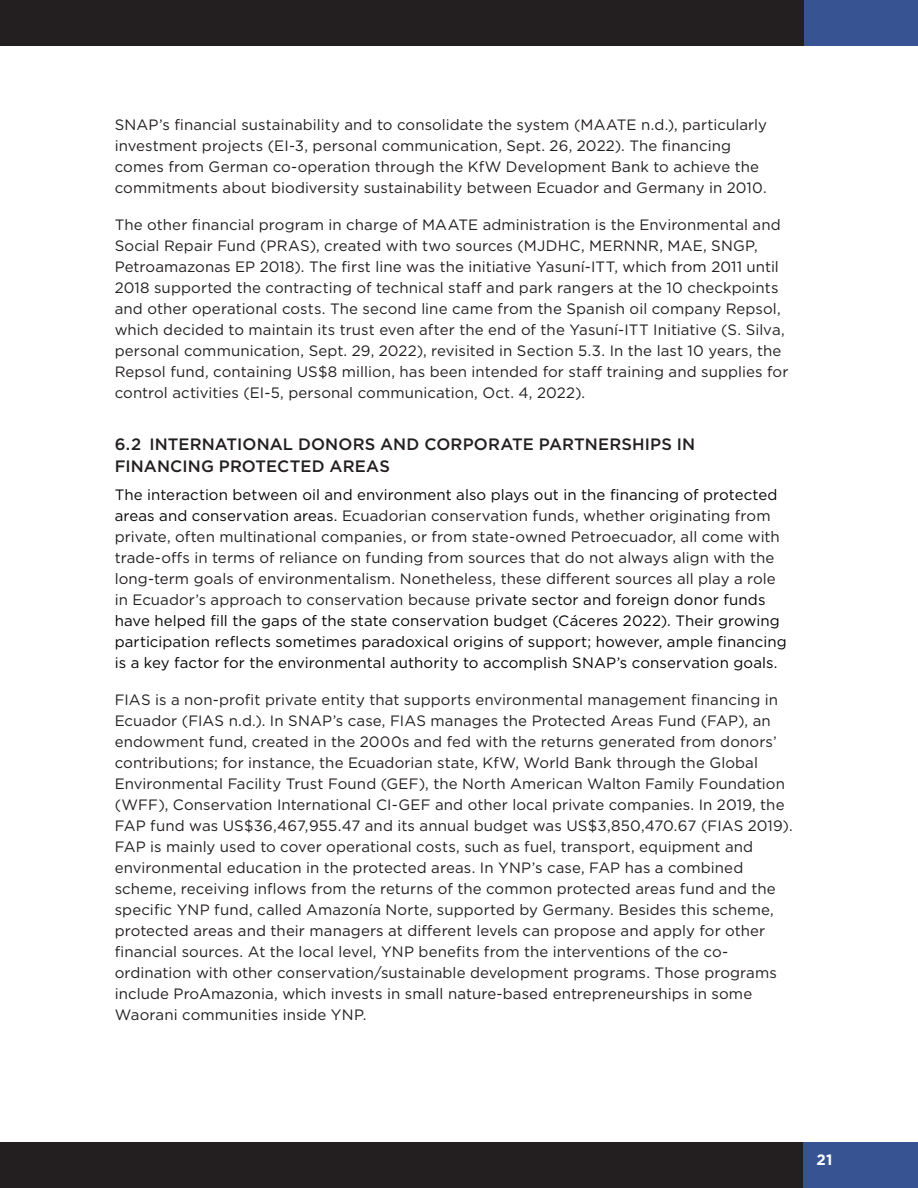
<style>
.page{position:relative;width:918px;height:1188px;background:#fff}
.page>*{position:absolute;margin:0;border:0;box-sizing:border-box;transform-origin:0 0}
.t1{font:500 16.5px/21.9px "Gotham";letter-spacing:.005em;color:#231f20}
.t2{font:15px/21px "Gotham";letter-spacing:.005em;color:#231f20}
.t3{font:15px/21px "Gotham";letter-spacing:.005em;color:#040503}
.t4{font:700 15px "Gotham";color:#fff}
.s1{color:#231f20}
</style>
<div class="page">
<div style="left:802px;top:1143px;width:116px;height:45px;background:#375392"></div>
<div style="left:803px;top:0;width:115px;height:45px;background:#375392"></div>
<div style="left:0;top:1143px;width:802px;height:45px;background:#231f20"></div>
<div style="left:0;top:0;width:803px;height:45px;background:#231f20"></div>
<p class="t2" style="left:115px;top:114px;width:654px">SNAP’s financial sustainability and to consolidate the system (MAATE n.d.), particularly investment projects (EI-3, personal communication, Sept. 26, 2022). The financing comes from German co-operation through the KfW Development Bank to achieve the commitments about biodiversity sustainability between Ecuador and Germany in 2010.</p>
<p class="t2" style="left:115px;top:214px;width:675px">The other financial program in charge of MAATE administration is the Environmental and Social Repair Fund (PRAS), created with two sources (MJDHC, MERNNR, MAE, SNGP, Petroamazonas EP 2018). The first line was the initiative Yasuní-ITT, which from 2011 until 2018 supported the contracting of technical staff and park rangers at the 10 checkpoints and other operational costs. The second line came from the Spanish oil company Repsol, which decided to maintain its trust even after the end of the Yasuní-ITT Initiative (S. Silva, personal communication, Sept. 29, 2022), revisited in Section 5.3. In the last 10 years, the Repsol fund, containing US$8 million, has been intended for staff training and supplies for control activities (EI-5, personal communication, Oct. 4, 2022).</p>
<p class="t1" style="left:115px;top:433px;width:582px">6.2 INTERNATIONAL DONORS AND CORPORATE PARTNERSHIPS IN<br>FINANCING PROTECTED AREAS</p>
<p class="t3" style="left:115px;top:484px;width:673px">The interaction between oil and environment also plays out in the financing of protected areas and conservation areas. <span class="s1">Ecuadorian conservation funds, whether originating from private, often multinational companies, or from state-owned Petroecuador, all come with trade-offs in terms of reliance on funding from sources that do not always align with the long-term goals of environmentalism. Nonetheless, these different sources all play a role in Ecuador’s approach to conservation because p</span>rivate sector and foreign donor funds have helped fill the gaps of the state conservation budget (Cáceres 2022). Their growing participation reflects sometimes paradoxical origins of support; however, ample financing is a key factor for the environmental authority to accomplish SNAP’s conservation goals.</p>
<p class="t2" style="left:115px;top:689px;width:679px">FIAS is a non-profit private entity that supports environmental management financing in Ecuador (FIAS n.d.). In SNAP’s case, FIAS manages the Protected Areas Fund (FAP), an endowment fund, created in the 2000s and fed with the returns generated from donors’ contributions; for instance, the Ecuadorian state, KfW, World Bank through the Global Environmental Facility Trust Found (GEF), the North American Walton Family Foundation (WFF), Conservation International CI-GEF and other local private companies. In 2019, the FAP fund was US$36,467,955.47 and its annual budget was US$3,850,470.67 (FIAS 2019).<br>FAP is mainly used to cover operational costs, such as fuel, transport, equipment and environmental education in the protected areas. In YNP’s case, FAP has a combined scheme, receiving inflows from the returns of the common protected areas fund and the specific YNP fund, called Amazonía Norte, supported by Germany. Besides this scheme, protected areas and their managers at different levels can propose and apply for other financial sources. At the local level, YNP benefits from the interventions of the co&shy;ordination with other conservation/sustainable development programs. Those programs include ProAmazonia, which invests in small nature-based entrepreneurships in some Waorani communities inside YNP.</p>
<p class="t4" style="left:817px;top:1150px;width:17px">21</p>
</div>
